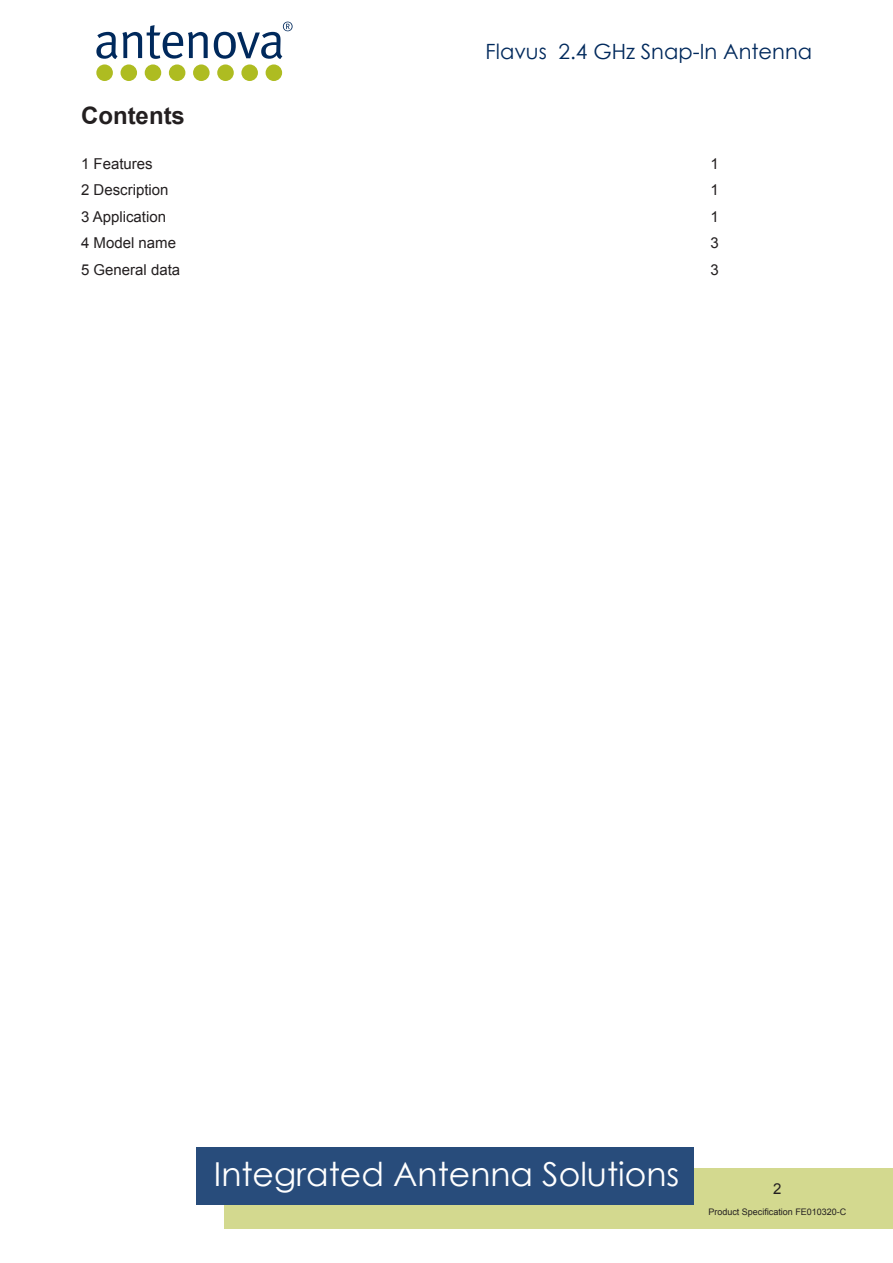
<style>
.page{position:relative;width:893px;height:1263px;background:#fff}
.page>*{position:absolute;margin:0;border:0;box-sizing:border-box;transform-origin:0 0}
.t1{font:33px "Century Gothic";color:#fff}
.t2{font:700 24px "Arial";color:#231f20}
.t3{font:21px "Century Gothic";color:#00295c}
.t4{font:15px "Arial";color:#231f20}
.t5{font:9px "Arial";color:#231f20}
</style>
<div class="page">
<svg style="left:96px;top:25px;width:112px;height:34px"></svg>
<svg style="left:214px;top:22px;width:79px;height:37px"></svg>
<div style="left:96px;top:64px;width:17px;height:17px;background:#aebc21;border-radius:50%"></div>
<div style="left:266px;top:64px;width:16px;height:17px;background:#aebc21;border-radius:50%"></div>
<div style="left:241px;top:64px;width:17px;height:17px;background:#aebc21;border-radius:50%"></div>
<div style="left:217px;top:64px;width:17px;height:17px;background:#aebc21;border-radius:50%"></div>
<div style="left:193px;top:64px;width:17px;height:17px;background:#aebc21;border-radius:50%"></div>
<div style="left:169px;top:64px;width:16px;height:17px;background:#aebc21;border-radius:50%"></div>
<div style="left:145px;top:64px;width:16px;height:17px;background:#aebc21;border-radius:50%"></div>
<div style="left:121px;top:64px;width:16px;height:17px;background:#aebc21;border-radius:50%"></div>
<div style="left:224px;top:1168px;width:669px;height:60px;background:#d3d98f"></div>
<div style="left:197px;top:1148px;width:497px;height:57px;background:#284c7b"></div>
<h3 class="t3" style="left:486px;top:37px;width:328px">Flavus 2.4 GHz Snap-In Antenna</h3>
<h2 class="t2" style="left:81px;top:100px;width:105px">Contents</h2>
<p class="t4" style="left:81px;top:154px;width:73px">1 Features</p>
<p class="t4" style="left:710px;top:154px;width:5px">1</p>
<p class="t4" style="left:81px;top:180px;width:89px">2 Description</p>
<p class="t4" style="left:710px;top:180px;width:5px">1</p>
<p class="t4" style="left:81px;top:207px;width:87px">3 Application</p>
<p class="t4" style="left:710px;top:207px;width:5px">1</p>
<p class="t4" style="left:81px;top:233px;width:97px">4 Model name</p>
<p class="t4" style="left:710px;top:233px;width:10px">3</p>
<p class="t4" style="left:81px;top:260px;width:101px">5 General data</p>
<p class="t4" style="left:710px;top:260px;width:10px">3</p>
<h1 class="t1" style="left:214px;top:1150px;width:467px">Integrated Antenna Solutions</h1>
<p class="t5" style="left:708px;top:1206px;width:140px">Product Specification FE010320-C</p>
</div>
